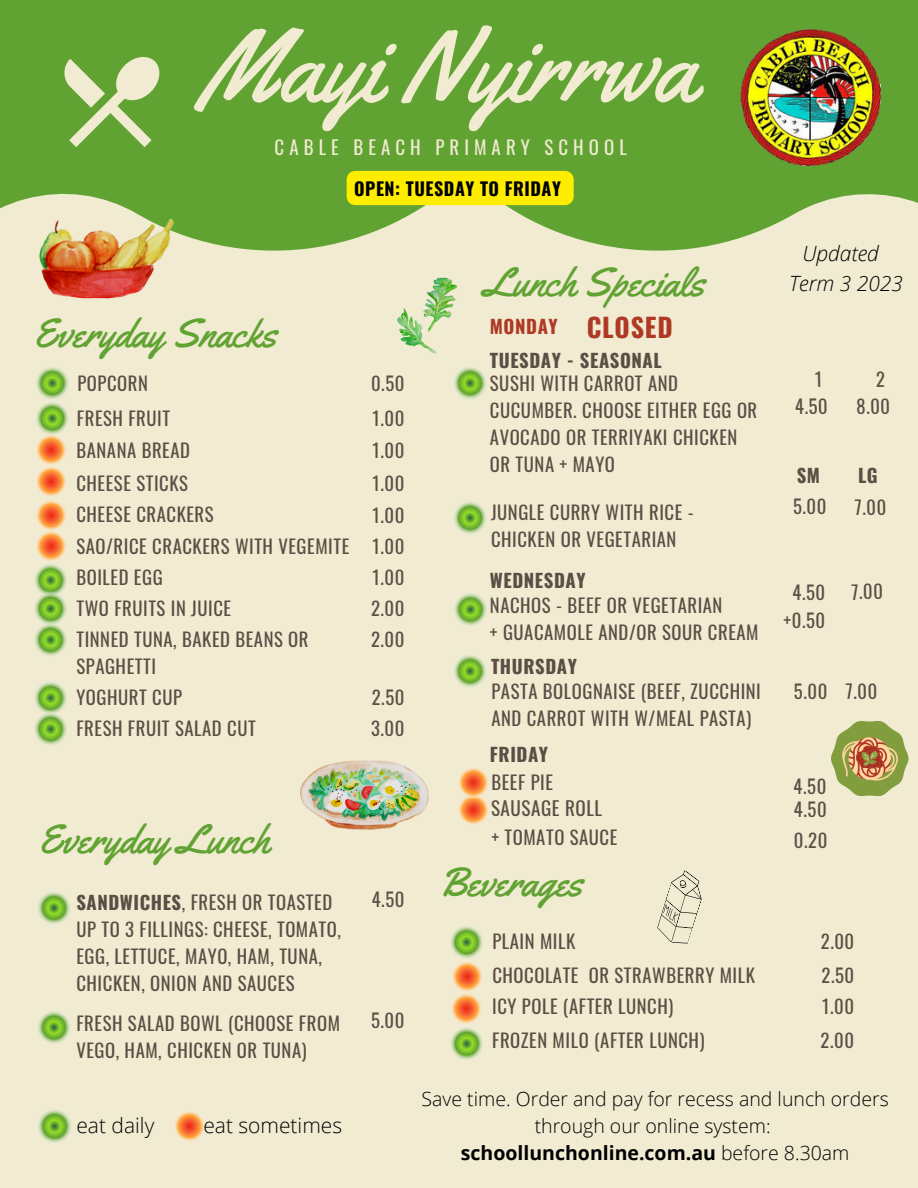
<style>
.page{position:relative;width:918px;height:1188px;background:#61a332}
.page>*{position:absolute;margin:0;border:0;box-sizing:border-box;transform-origin:0 0}
.t1{font:101.1px "Yellowtail";color:#f0ebd1}
.t2{font:40.65px "Yellowtail";color:#61a332}
.t3{font:700 26.1px "Oswald";letter-spacing:.03em;color:#af3925}
.t4{font:300 21px "Open Sans";color:#000}
.t5{font:italic 300 21px "Open Sans";color:#000}
.t6{font:300 19.5px/27px "Open Sans";color:#000;text-align:center}
.t7{font:700 19.5px "Open Sans";color:#000}
.t8{font:19.05px "Oswald";letter-spacing:.03em;color:#5c4d45}
.t9{font:18.9px "Oswald";letter-spacing:.27em;color:#f0ebd1}
.t10{font:18.75px/27px "Oswald";letter-spacing:.03em;color:#5c4d45}
.t11{font:700 18.75px "Oswald";letter-spacing:.03em;color:#5c4d45}
.t12{font:700 18.75px "Oswald";letter-spacing:.03em;color:#af3925}
.t13{font:700 18px "Oswald";letter-spacing:.03em;color:#000}
.s1{font-weight:700}
.s2{font-weight:300}
</style>
<div class="page">
<svg style="left:64px;top:57px;width:96px;height:90px"></svg>
<div style="left:0;top:174px;width:918px;height:1014px;background:#f0ebd1"></div>
<svg style="left:36px;top:1107px;width:37px;height:37px"></svg>
<svg style="left:172px;top:1109px;width:34px;height:34px"></svg>
<svg style="left:34px;top:365px;width:36px;height:36px"></svg>
<svg style="left:34px;top:529px;width:34px;height:34px"></svg>
<svg style="left:34px;top:498px;width:34px;height:34px"></svg>
<svg style="left:34px;top:464px;width:34px;height:34px"></svg>
<svg style="left:34px;top:433px;width:34px;height:33px"></svg>
<svg style="left:36px;top:890px;width:36px;height:36px"></svg>
<svg style="left:36px;top:1009px;width:36px;height:36px"></svg>
<svg style="left:448px;top:924px;width:36px;height:36px"></svg>
<svg style="left:450px;top:959px;width:34px;height:34px"></svg>
<svg style="left:449px;top:991px;width:34px;height:34px"></svg>
<img style="left:301px;top:761px;width:127px;height:69px">
<img style="left:397px;top:274px;width:61px;height:79px">
<svg style="left:831px;top:720px;width:77px;height:77px;background:#b2ab6b"></svg>
<svg style="left:653px;top:867px;width:56px;height:81px;background:#e2dec5"></svg>
<img style="left:40px;top:219px;width:136px;height:80px">
<img style="left:740px;top:29px;width:140px;height:136px">
<svg style="left:456px;top:792px;width:34px;height:34px"></svg>
<svg style="left:456px;top:765px;width:34px;height:34px"></svg>
<svg style="left:452px;top:365px;width:36px;height:36px"></svg>
<svg style="left:452px;top:653px;width:36px;height:36px"></svg>
<svg style="left:448px;top:1025px;width:36px;height:36px"></svg>
<svg style="left:34px;top:400px;width:36px;height:36px"></svg>
<svg style="left:32px;top:562px;width:36px;height:36px"></svg>
<svg style="left:32px;top:590px;width:36px;height:36px"></svg>
<svg style="left:32px;top:621px;width:36px;height:36px"></svg>
<svg style="left:32px;top:679px;width:36px;height:36px"></svg>
<svg style="left:32px;top:711px;width:36px;height:36px"></svg>
<div style="left:347px;top:171px;width:227px;height:34px;background:#ffed00;border-radius:9px"></div>
<svg style="left:452px;top:591px;width:36px;height:36px"></svg>
<svg style="left:452px;top:499px;width:36px;height:36px"></svg>
<svg style="left:816px;top:372px;width:4px;height:15px"></svg>
<svg style="left:877px;top:371px;width:7px;height:16px"></svg>
<p class="t1" style="left:203px;top:3px;width:495px">Mayi Nyirrwa</p>
<p class="t9" style="left:275px;top:133px;width:354px">CABLE BEACH PRIMARY SCHOOL</p>
<p class="t13" style="left:354px;top:174px;width:208px">OPEN: TUESDAY TO FRIDAY</p>
<p class="t2" style="left:484px;top:257px;width:223px">Lunch Specials</p>
<p class="t5" style="left:802px;top:239px;width:78px">Updated</p>
<p class="t5" style="left:789px;top:268px;width:115px">Term 3 2023</p>
<p class="t2" style="left:33px;top:308px;width:245px">Everyday Snacks</p>
<p class="t10" style="left:77px;top:369px;width:72px">POPCORN</p>
<p class="t10" style="left:77px;top:404px;width:95px">FRESH FRUIT</p>
<p class="t10" style="left:76px;top:436px;width:115px">BANANA BREAD</p>
<p class="t10" style="left:76px;top:469px;width:113px">CHEESE STICKS</p>
<p class="t10" style="left:76px;top:500px;width:139px">CHEESE CRACKERS</p>
<p class="t10" style="left:76px;top:532px;width:274px">SAO/RICE CRACKERS WITH VEGEMITE</p>
<p class="t10" style="left:76px;top:563px;width:88px">BOILED EGG</p>
<p class="t10" style="left:76px;top:594px;width:156px">TWO FRUITS IN JUICE</p>
<p class="t10" style="left:76px;top:625px;width:234px">TINNED TUNA, BAKED BEANS OR<br>SPAGHETTI</p>
<p class="t10" style="left:76px;top:683px;width:107px">YOGHURT CUP</p>
<p class="t10" style="left:76px;top:714px;width:181px">FRESH FRUIT SALAD CUT</p>
<p class="t2" style="left:38px;top:814px;width:233px">Everyday Lunch</p>
<p class="t10" style="left:76px;top:888px;width:257px"><span class="s1">SANDWICHES</span>, FRESH OR TOASTED</p>
<p class="t10" style="left:76px;top:915px;width:266px">UP TO 3 FILLINGS: CHEESE, TOMATO,<br>EGG, LETTUCE, MAYO, HAM, TUNA,<br>CHICKEN, ONION AND SAUCES</p>
<p class="t10" style="left:76px;top:1009px;width:265px">FRESH SALAD BOWL (CHOOSE FROM<br>VEGO, HAM, CHICKEN OR TUNA)</p>
<p class="t4" style="left:76px;top:1110px;width:79px">eat daily</p>
<p class="t4" style="left:203px;top:1110px;width:140px">eat sometimes</p>
<p class="t10" style="left:371px;top:369px;width:35px">0.50</p>
<p class="t10" style="left:373px;top:404px;width:33px">1.00</p>
<p class="t10" style="left:373px;top:436px;width:33px">1.00</p>
<p class="t10" style="left:373px;top:469px;width:33px">1.00</p>
<p class="t10" style="left:373px;top:501px;width:33px">1.00</p>
<p class="t10" style="left:373px;top:532px;width:33px">1.00</p>
<p class="t10" style="left:373px;top:563px;width:33px">1.00</p>
<p class="t10" style="left:371px;top:594px;width:35px">2.00</p>
<p class="t10" style="left:371px;top:625px;width:35px">2.00</p>
<p class="t10" style="left:372px;top:683px;width:34px">2.50</p>
<p class="t10" style="left:371px;top:714px;width:35px">3.00</p>
<p class="t10" style="left:372px;top:885px;width:34px">4.50</p>
<p class="t10" style="left:371px;top:1006px;width:35px">5.00</p>
<p class="t12" style="left:490px;top:312px;width:69px">MONDAY</p>
<p class="t3" style="left:587px;top:307px;width:88px">CLOSED</p>
<p class="t11" style="left:490px;top:346px;width:173px">TUESDAY - SEASONAL</p>
<p class="t10" style="left:490px;top:369px;width:269px">SUSHI WITH CARROT AND<br>CUCUMBER. CHOOSE EITHER EGG OR<br>AVOCADO OR TERRIYAKI CHICKEN<br>OR TUNA + MAYO</p>
<p class="t10" style="left:795px;top:392px;width:34px;rotate:-1deg">4.50</p>
<p class="t10" style="left:856px;top:392px;width:35px;rotate:-1deg">8.00</p>
<p class="t11" style="left:797px;top:460px;width:25px">SM</p>
<p class="t11" style="left:858px;top:460px;width:21px">LG</p>
<p class="t10" style="left:491px;top:498px;width:204px">JUNGLE CURRY WITH RICE -<br>CHICKEN OR VEGETARIAN</p>
<p class="t10" style="left:793px;top:492px;width:35px">5.00</p>
<p class="t10" style="left:854px;top:493px;width:33px;rotate:-1deg">7.00</p>
<p class="t11" style="left:490px;top:566px;width:97px">WEDNESDAY</p>
<p class="t10" style="left:490px;top:591px;width:234px">NACHOS - BEEF OR VEGETARIAN</p>
<p class="t10" style="left:490px;top:618px;width:270px">+ GUACAMOLE AND/OR SOUR CREAM</p>
<p class="t11" style="left:491px;top:652px;width:87px">THURSDAY</p>
<p class="t10" style="left:491px;top:677px;width:271px">PASTA BOLOGNAISE (BEEF, ZUCCHINI<br>AND CARROT WITH W/MEAL PASTA)</p>
<p class="t11" style="left:490px;top:740px;width:60px">FRIDAY</p>
<p class="t8" style="left:491px;top:793px;width:113px">SAUSAGE ROLL</p>
<p class="t10" style="left:491px;top:768px;width:63px">BEEF PIE</p>
<p class="t10" style="left:793px;top:578px;width:34px">4.50</p>
<p class="t10" style="left:784px;top:606px;width:43px">+0.50</p>
<p class="t10" style="left:794px;top:677px;width:35px">5.00</p>
<p class="t10" style="left:794px;top:772px;width:34px">4.50</p>
<p class="t10" style="left:794px;top:795px;width:34px">4.50</p>
<p class="t10" style="left:491px;top:823px;width:127px">+ TOMATO SAUCE</p>
<p class="t10" style="left:794px;top:826px;width:35px">0.20</p>
<p class="t2" style="left:439px;top:857px;width:145px">Beverages</p>
<p class="t10" style="left:851px;top:578px;width:33px;rotate:-1deg">7.00</p>
<p class="t10" style="left:845px;top:677px;width:33px;rotate:-1deg">7.00</p>
<p class="t10" style="left:492px;top:927px;width:84px">PLAIN MILK</p>
<p class="t10" style="left:821px;top:927px;width:35px">2.00</p>
<p class="t10" style="left:492px;top:961px;width:264px">CHOCOLATE OR STRAWBERRY MILK</p>
<p class="t10" style="left:822px;top:961px;width:34px">2.50</p>
<p class="t10" style="left:492px;top:992px;width:183px">ICY POLE (AFTER LUNCH)</p>
<p class="t10" style="left:822px;top:992px;width:33px">1.00</p>
<p class="t10" style="left:492px;top:1026px;width:214px">FROZEN MILO (AFTER LUNCH)</p>
<p class="t10" style="left:821px;top:1026px;width:35px">2.00</p>
<p class="t6" style="left:422px;top:1085px;width:469px">Save time. Order and pay for recess and lunch orders through our online system:</p>
<p class="t7" style="left:461px;top:1139px;width:390px">schoollunchonline.com.au <span class="s2">before 8.30am</span></p>
</div>
